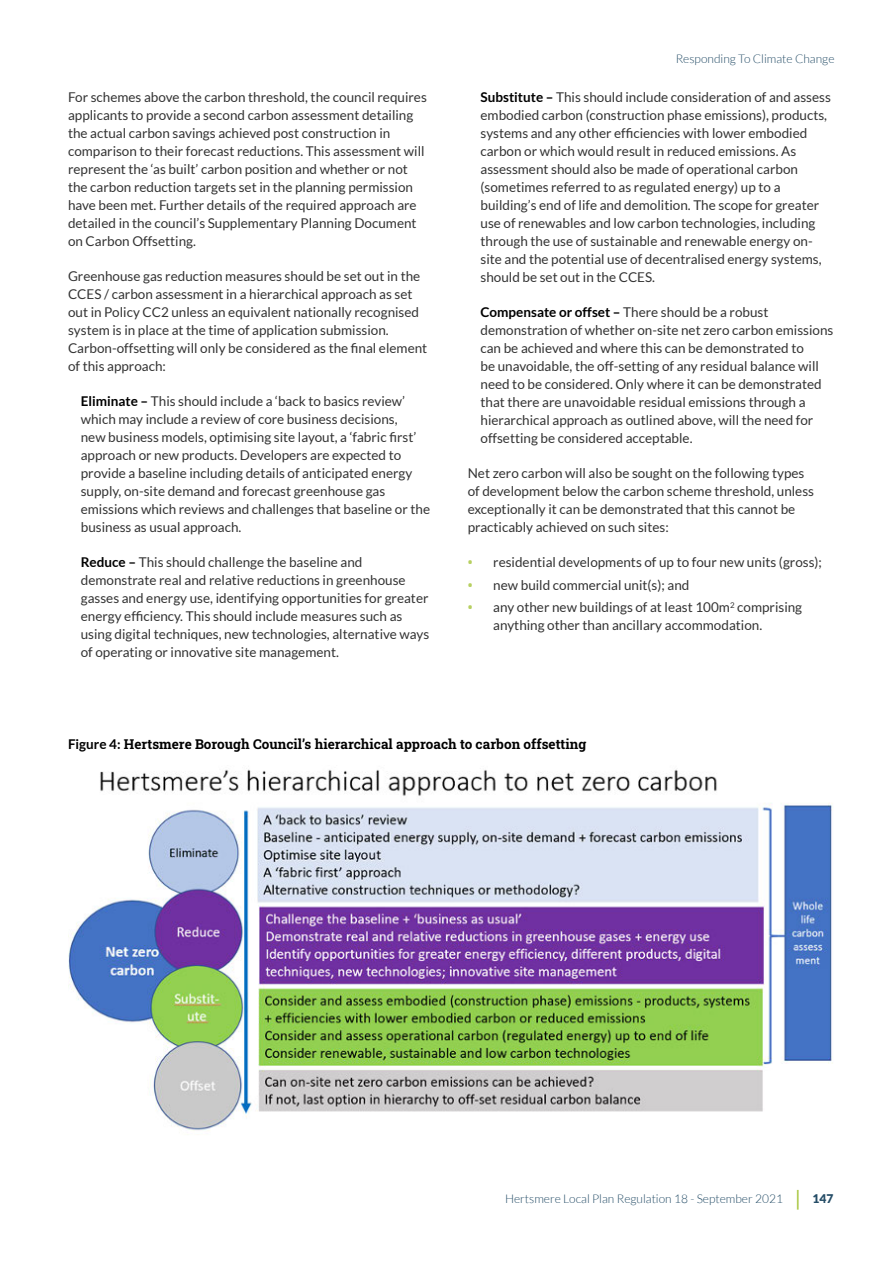
<style>
.page{position:relative;width:893px;height:1263px;background:#fff}
.page>*{position:absolute;margin:0;border:0;box-sizing:border-box;transform-origin:0 0}
.t1{font:13.5px/18px "Lato";color:#333}
.t2{font:13.5px "Roboto Slab";color:#000}
.t3{font:300 12px "Lato";color:#244c66}
.s1{font-weight:700;color:#000}
.s2{font-family:"Roboto Slab";color:#b7d061}
.s3{font-family:"Lato";font-weight:700}
.s4{font-weight:400;font-size:21px;color:#a5c439}
.s5{font-weight:900}
</style>
<div class="page">
<img style="left:69px;top:769px;width:764px;height:362px">
<p class="t1" style="left:68px;top:88px;width:360px">For schemes above the carbon threshold, the council requires applicants to provide a second carbon assessment detailing the actual carbon savings achieved post construction in comparison to their forecast reductions. This assessment will represent the ‘as built’ carbon position and whether or not the carbon reduction targets set in the planning permission have been met. Further details of the required approach are detailed in the council’s Supplementary Planning Document on Carbon Offsetting.</p>
<p class="t1" style="left:68px;top:267px;width:361px">Greenhouse gas reduction measures should be set out in the CCES / carbon assessment in a hierarchical approach as set out in Policy CC2 unless an equivalent nationally recognised system is in place at the time of application submission.<br>Carbon-offsetting will only be considered as the final element of this approach:</p>
<p class="t1" style="left:81px;top:392px;width:351px"><span class="s1">Eliminate –</span> This should include a ‘back to basics review’ which may include a review of core business decisions,<br>new business models, optimising site layout, a ‘fabric first’ approach or new products. Developers are expected to provide a baseline including details of anticipated energy supply, on-site demand and forecast greenhouse gas emissions which reviews and challenges that baseline or the business as usual approach.</p>
<p class="t1" style="left:81px;top:553px;width:350px"><span class="s1">Reduce –</span> This should challenge the baseline and demonstrate real and relative reductions in greenhouse gasses and energy use, identifying opportunities for greater energy efficiency. This should include measures such as using digital techniques, new technologies, alternative ways of operating or innovative site management.</p>
<p class="t3" style="left:676px;top:52px;width:160px">Responding To Climate Change</p>
<p class="t1" style="left:480px;top:88px;width:352px"><span class="s1">Substitute –</span> This should include consideration of and assess embodied carbon (construction phase emissions), products, systems and any other efficiencies with lower embodied carbon or which would result in reduced emissions. As assessment should also be made of operational carbon (sometimes referred to as regulated energy) up to a building’s end of life and demolition. The scope for greater use of renewables and low carbon technologies, including through the use of sustainable and renewable energy on&shy;site and the potential use of decentralised energy systems, should be set out in the CCES.</p>
<p class="t1" style="left:480px;top:303px;width:354px"><span class="s1">Compensate or offset –</span> There should be a robust demonstration of whether on-site net zero carbon emissions can be achieved and where this can be demonstrated to<br>be unavoidable, the off-setting of any residual balance will need to be considered. Only where it can be demonstrated that there are unavoidable residual emissions through a hierarchical approach as outlined above, will the need for offsetting be considered acceptable.</p>
<p class="t1" style="left:468px;top:464px;width:348px">Net zero carbon will also be sought on the following types of development below the carbon scheme threshold, unless exceptionally it can be demonstrated that this cannot be practicably achieved on such sites:</p>
<p class="t1" style="left:468px;top:553px;width:356px"><span class="s2">•</span> residential developments of up to four new units (gross);</p>
<p class="t1" style="left:468px;top:576px;width:223px"><span class="s2">•</span> new build commercial unit(s); and</p>
<p class="t1" style="left:493px;top:598px;width:310px;text-indent:-26px"><span class="s2">•</span> any other new buildings of at least 100m<sup>2</sup> comprising anything other than ancillary accommodation.</p>
<p class="t2" style="left:68px;top:735px;width:520px"><span class="s3">Figure 4:</span> Hertsmere Borough Council’s hierarchical approach to carbon offsetting</p>
<p class="t3" style="left:505px;top:1193px;width:330px">Hertsmere Local Plan Regulation 18 - September 2021 <span class="s4">|</span> <span class="s5">147</span></p>
</div>
